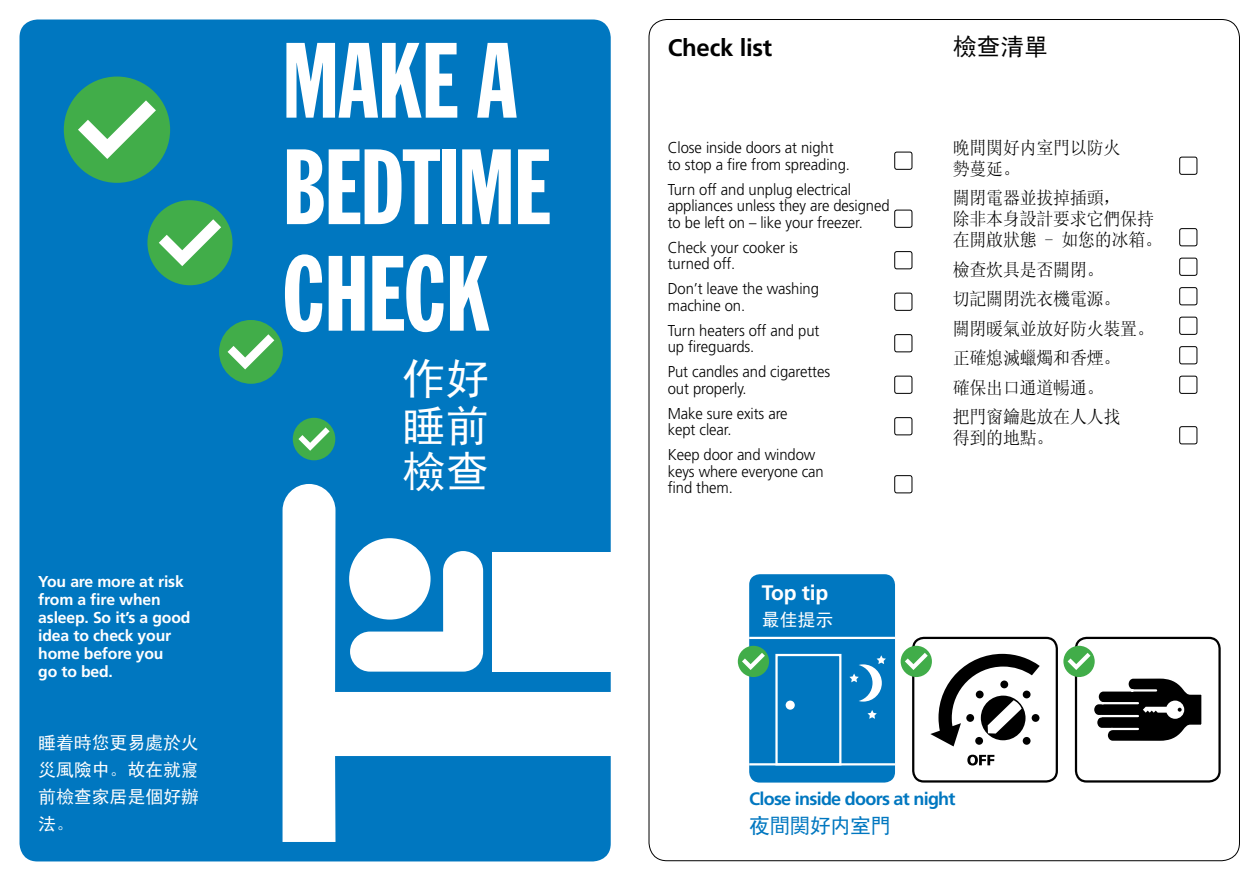
<style>
.page{position:relative;width:1259px;height:893px;background:#fff}
.page>*{position:absolute;margin:0;border:0;box-sizing:border-box;transform-origin:0 0}
.t1{font:105px/106.5px "Franklin Gothic Std Extra Cond";letter-spacing:-.01em;color:#fff}
.t2{font:43.5px/46.5px "Sim Hei";color:#fff;text-align:justify}
.t3{font:700 24px "Frutiger";letter-spacing:-.01em;color:#000}
.t4{font:24px "Sim Hei";color:#000}
.t5{font:21px "Sim Hei";letter-spacing:-.04em;color:#0077c0}
.t6{font:700 21px "Frutiger";letter-spacing:-.01em;color:#fff}
.t7{font:18px/29.5px "Sim Sun";letter-spacing:-.01em;color:#000;scale:.94 1}
.t8{font:18px/27px "Sim Hei";letter-spacing:-.01em;color:#fff;text-align:justify}
.t9{font:700 18px "Frutiger";letter-spacing:-.04em;color:#0077c0}
.t10{font:300 15.75px/16.5px "Frutiger CE";letter-spacing:-.005em;color:#000;scale:.94 1}
.t11{font:700 15.75px/18px "Frutiger";letter-spacing:-.01em;color:#fff}
</style>
<div class="page">
<div style="left:20px;top:20px;width:591px;height:841px;background:#0077c0;border-radius:18px"></div>
<div style="left:1075px;top:637px;width:145px;height:146px;border:2px solid #000;border-radius:11px"></div>
<div style="left:894px;top:152px;width:18px;height:18px;border:1px solid #000;border-radius:2px"></div>
<div style="left:894px;top:210px;width:18px;height:18px;border:1px solid #000;border-radius:2px"></div>
<div style="left:894px;top:251px;width:18px;height:18px;border:1px solid #000;border-radius:2px"></div>
<div style="left:894px;top:293px;width:18px;height:18px;border:1px solid #000;border-radius:2px"></div>
<div style="left:894px;top:334px;width:18px;height:18px;border:1px solid #000;border-radius:2px"></div>
<div style="left:894px;top:376px;width:18px;height:18px;border:1px solid #000;border-radius:2px"></div>
<div style="left:894px;top:417px;width:18px;height:18px;border:1px solid #000;border-radius:2px"></div>
<div style="left:894px;top:475px;width:18px;height:18px;border:1px solid #000;border-radius:2px"></div>
<div style="left:912px;top:637px;width:146px;height:146px;border:2px solid #000;border-radius:11px"></div>
<div style="left:900px;top:646px;width:32px;height:31px;background:#41ad49;border-radius:50%"></div>
<div style="left:749px;top:574px;width:146px;height:209px;background:#0077c0;border-radius:11px"></div>
<hr style="left:749px;top:637px;width:146px;height:2px;background:#fff">
<div style="left:738px;top:646px;width:31px;height:31px;background:#41ad49;border-radius:50%"></div>
<svg style="left:742px;top:653px;width:23px;height:17px"></svg>
<div style="left:775px;top:654px;width:66px;height:111px;border:2px solid #fff"></div>
<div style="left:785px;top:701px;width:10px;height:9px;background:#fff;border-radius:50%"></div>
<hr style="left:749px;top:763px;width:146px;height:2px;background:#fff">
<svg style="left:849px;top:655px;width:37px;height:47px"></svg>
<svg style="left:867px;top:710px;width:10px;height:9px"></svg>
<div style="left:1063px;top:646px;width:31px;height:31px;background:#41ad49;border-radius:50%"></div>
<svg style="left:1067px;top:653px;width:135px;height:91px"></svg>
<div style="left:147px;top:200px;width:85px;height:85px;background:#41ad49;border-radius:50%"></div>
<svg style="left:159px;top:219px;width:62px;height:47px"></svg>
<div style="left:64px;top:77px;width:106px;height:106px;background:#41ad49;border-radius:50%"></div>
<svg style="left:78px;top:100px;width:78px;height:59px"></svg>
<div style="left:219px;top:320px;width:64px;height:64px;background:#41ad49;border-radius:50%"></div>
<svg style="left:227px;top:334px;width:47px;height:35px"></svg>
<div style="left:293px;top:418px;width:42px;height:42px;background:#41ad49;border-radius:50%"></div>
<svg style="left:298px;top:427px;width:32px;height:24px"></svg>
<svg style="left:905px;top:653px;width:134px;height:93px"></svg>
<svg style="left:967px;top:755px;width:27px;height:10px"></svg>
<svg style="left:282px;top:484px;width:329px;height:358px"></svg>
<div style="left:349px;top:538px;width:81px;height:82px;background:#fff;border-radius:50%"></div>
<svg style="left:350px;top:551px;width:133px;height:121px"></svg>
<div style="left:493px;top:552px;width:130px;height:119px;background:#fff"></div>
<div style="left:1179px;top:157px;width:18px;height:18px;border:1px solid #000;border-radius:2px"></div>
<div style="left:1179px;top:228px;width:18px;height:18px;border:1px solid #000;border-radius:2px"></div>
<div style="left:1179px;top:258px;width:18px;height:18px;border:1px solid #000;border-radius:2px"></div>
<div style="left:1179px;top:287px;width:18px;height:18px;border:1px solid #000;border-radius:2px"></div>
<div style="left:1179px;top:317px;width:18px;height:18px;border:1px solid #000;border-radius:2px"></div>
<div style="left:1179px;top:346px;width:18px;height:18px;border:1px solid #000;border-radius:2px"></div>
<div style="left:1179px;top:376px;width:18px;height:18px;border:1px solid #000;border-radius:2px"></div>
<div style="left:1179px;top:426px;width:18px;height:18px;border:1px solid #000;border-radius:2px"></div>
<p class="t11" style="left:38px;top:573px;width:154px">You are more at risk from a fire when asleep. So it’s a good idea to check your home before you<br>go to bed.</p>
<p class="t8" style="left:38px;top:729px;width:162px">睡着時您更易處於火災風險中。故在就寢前檢查家居是個好辦法。</p>
<h1 class="t1" style="left:282px;top:31px;width:269px">MAKE A<br>BEdTIME<br>CHECK</h1>
<h2 class="t2" style="left:402px;top:355px;width:88px">作好睡前檢查</h2>
<h3 class="t3" style="left:668px;top:34px;width:106px">Check list</h3>
<p class="t10" style="left:668px;top:139px;width:195px">Close inside doors at night to stop a fire from spreading.</p>
<p class="t10" style="left:668px;top:181px;width:237px">Turn off and unplug electrical appliances unless they are designed to be left on – like your freezer.</p>
<p class="t10" style="left:668px;top:239px;width:140px">Check your cooker is turned off.</p>
<p class="t10" style="left:668px;top:280px;width:162px">Don’t leave the washing machine on.</p>
<p class="t10" style="left:668px;top:322px;width:163px">Turn heaters off and put up fireguards.</p>
<p class="t10" style="left:668px;top:363px;width:174px">Put candles and cigarettes out properly.</p>
<p class="t10" style="left:668px;top:405px;width:129px">Make sure exits are kept clear.</p>
<p class="t10" style="left:668px;top:446px;width:167px">Keep door and window keys where everyone can find them.</p>
<h3 class="t6" style="left:762px;top:580px;width:68px">Top tip</h3>
<p class="t8" style="left:762px;top:606px;width:73px">最佳提示</p>
<h3 class="t4" style="left:952px;top:34px;width:97px">檢查清單</h3>
<p class="t7" style="left:952px;top:137px;width:180px;line-height:21px">晚間関好内室門以防火勢蔓延。</p>
<p class="t7" style="left:952px;top:187px;width:224px;line-height:21px">關閉電器並拔掉插頭，<br>除非本身設計要求它們保持在開啟狀態 - 如您的冰箱。</p>
<p class="t7" style="left:952px;top:255px;width:216px">檢查炊具是否關閉。<br>切記關閉洗衣機電源。<br>關閉暖氣並放好防火裝置。正確熄滅蠟燭和香煙。<br>確保出口通道暢通。<br>把門窗鑰匙放在人人找</p>
<p class="t7" style="left:952px;top:423px;width:109px">得到的地點。</p>
<p class="t9" style="left:749px;top:788px;width:208px">Close inside doors at night</p>
<h3 class="t5" style="left:749px;top:815px;width:143px">夜間関好内室門</h3>
</div>
